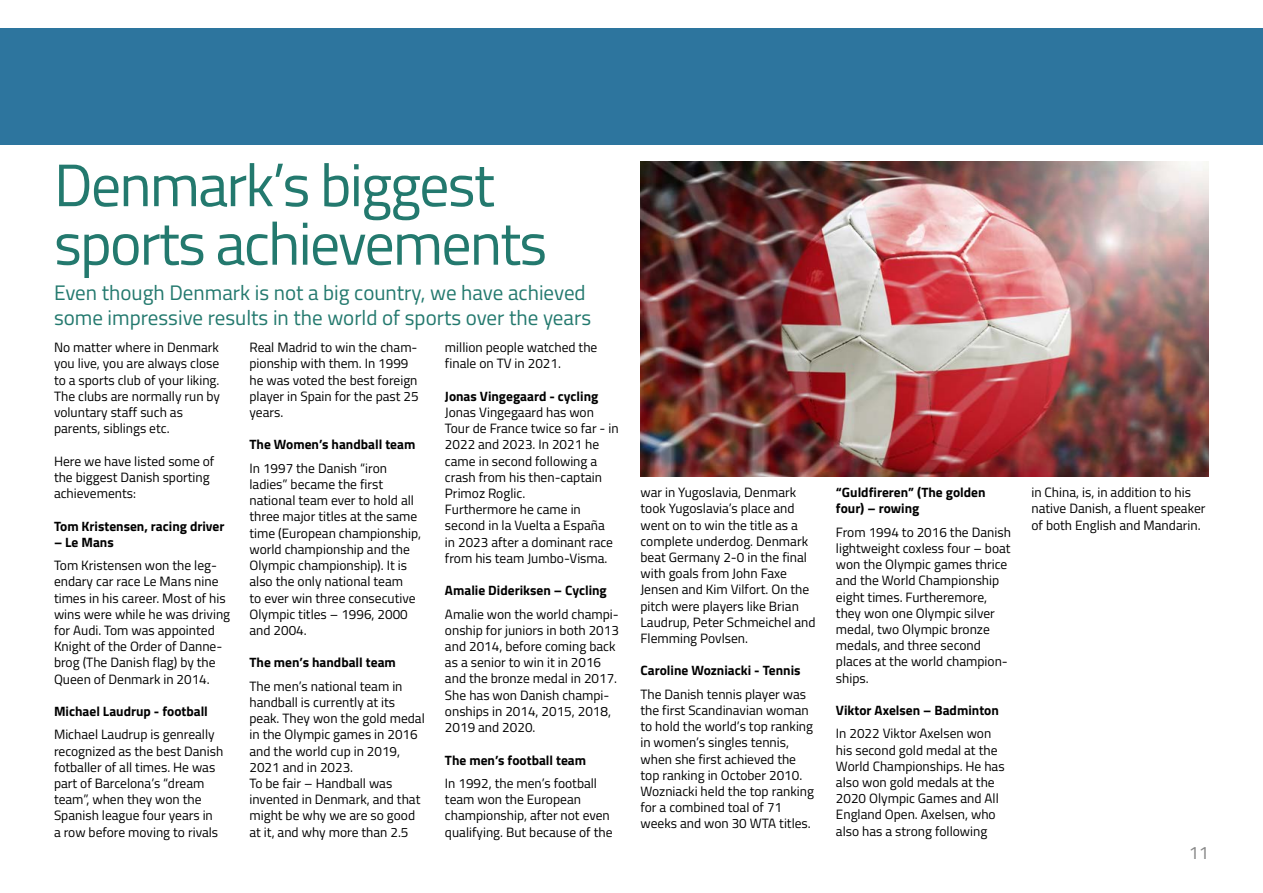
<style>
.page{position:relative;width:1263px;height:893px;background:#fff}
.page>*{position:absolute;margin:0;border:0;box-sizing:border-box;transform-origin:0 0}
.t1{font:60px/58.5px "Titillium Web";letter-spacing:-.03em;color:#23796e}
.t2{font:21px/25.2px "Titillium Web";color:#23796e}
.t3{font:18px "Titillium Web";color:#878787}
.t4{font:13.5px/16.2px "Titillium Web";color:#000}
.t5{font:700 13.5px/16.2px "Titillium Web";color:#000}
</style>
<div class="page">
<img style="left:640px;top:162px;width:569px;height:314px">
<div style="left:0;top:29px;width:1263px;height:116px;background:#2d759e"></div>
<h1 class="t1" style="left:54px;top:153px;width:495px">Denmark’s biggest sports achievements</h1>
<h2 class="t2" style="left:54px;top:279px;width:539px">Even though Denmark is not a big country, we have achieved some impressive results in the world of sports over the years</h2>
<p class="t4" style="left:54px;top:339px;width:168px">No matter where in Denmark you live, you are always close to a sports club of your liking.<br>The clubs are normally run by voluntary staff such as parents, siblings etc.</p>
<p class="t4" style="left:54px;top:452px;width:162px">Here we have listed some of the biggest Danish sporting achievements:</p>
<p class="t5" style="left:54px;top:517px;width:172px">Tom Kristensen, racing driver</p>
<p class="t5" style="left:54px;top:533px;width:61px">– Le Mans</p>
<p class="t4" style="left:54px;top:557px;width:178px">Tom Kristensen won the leg&shy;endary car race Le Mans nine times in his career. Most of his wins were while he was driving for Audi. Tom was appointed<br>Knight of the Order of Danne&shy;brog (The Danish flag) by the<br>Queen of Denmark in 2014.</p>
<p class="t5" style="left:54px;top:702px;width:155px">Michael Laudrup - football</p>
<p class="t4" style="left:54px;top:726px;width:171px">Michael Laudrup is genreally recognized as the best Danish fotballer of all times. He was part of Barcelona’s “dream team”, when they won the<br>Spanish league four years in<br>a row before moving to rivals</p>
<p class="t4" style="left:445px;top:339px;width:154px">million people watched the finale on TV in 2021.</p>
<p class="t5" style="left:445px;top:387px;width:155px">Jonas Vingegaard - cycling</p>
<p class="t4" style="left:445px;top:404px;width:175px">Jonas Vingegaard has won<br>Tour de France twice so far - in<br>2022 and 2023. In 2021 he came in second following a crash from his then-captain<br>Primoz Roglic.<br>Furthermore he came in second in la Vuelta a España<br>in 2023 after a dominant race from his team Jumbo-Visma.</p>
<p class="t5" style="left:445px;top:582px;width:163px">Amalie Dideriksen – Cycling</p>
<p class="t4" style="left:445px;top:605px;width:175px">Amalie won the world champi&shy;onship for juniors in both 2013 and 2014, before coming back as a senior to win it in 2016 and the bronze medal in 2017.<br>She has won Danish champi&shy;onships in 2014, 2015, 2018,<br>2019 and 2020.</p>
<p class="t5" style="left:445px;top:751px;width:143px">The men’s football team</p>
<p class="t4" style="left:445px;top:774px;width:169px">In 1992, the men’s football team won the European championship, after not even qualifying. But because of the</p>
<p class="t4" style="left:249px;top:339px;width:171px">Real Madrid to win the cham&shy;pionship with them. In 1999 he was voted the best foreign player in Spain for the past 25 years.</p>
<p class="t5" style="left:249px;top:436px;width:167px">The Women’s handball team</p>
<p class="t4" style="left:249px;top:459px;width:173px">In 1997 the Danish “iron ladies” became the first national team ever to hold all three major titles at the same time (European championship, world championship and the<br>Olympic championship). It is also the only national team<br>to ever win three consecutive<br>Olympic titles – 1996, 2000 and 2004.</p>
<p class="t5" style="left:249px;top:654px;width:148px">The men’s handball team</p>
<p class="t4" style="left:249px;top:677px;width:177px">The men’s national team in handball is currently at its peak. They won the gold medal in the Olympic games in 2016 and the world cup in 2019,<br>2021 and in 2023.<br>To be fair – Handball was invented in Denmark, and that might be why we are so good at it, and why more than 2.5</p>
<p class="t4" style="left:640px;top:484px;width:177px">war in Yugoslavia, Denmark took Yugoslavia’s place and went on to win the title as a complete underdog. Denmark beat Germany 2-0 in the final with goals from John Faxe<br>Jensen and Kim Vilfort. On the pitch were players like Brian<br>Laudrup, Peter Schmeichel and<br>Flemming Povlsen.</p>
<p class="t5" style="left:640px;top:662px;width:162px">Caroline Wozniacki - Tennis</p>
<p class="t4" style="left:640px;top:685px;width:175px">The Danish tennis player was the first Scandinavian woman to hold the world’s top ranking in women’s singles tennis, when she first achieved the top ranking in October 2010.<br>Wozniacki held the top ranking for a combined toal of 71 weeks and won 30 WTA titles.</p>
<p class="t5" style="left:836px;top:484px;width:151px">“Guldfireren” (The golden four) – rowing</p>
<p class="t4" style="left:836px;top:523px;width:176px">From 1994 to 2016 the Danish lightweight coxless four – boat won the Olympic games thrice and the World Championship eight times. Furtheremore, they won one Olympic silver medal, two Olympic bronze medals, and three second places at the world champion&shy;ships.</p>
<p class="t5" style="left:836px;top:701px;width:164px">Viktor Axelsen – Badminton</p>
<p class="t4" style="left:836px;top:725px;width:170px">In 2022 Viktor Axelsen won his second gold medal at the<br>World Championships. He has also won gold medals at the<br>2020 Olympic Games and All<br>England Open. Axelsen, who also has a strong following</p>
<p class="t4" style="left:1031px;top:484px;width:176px">in China, is, in addition to his native Danish, a fluent speaker of both English and Mandarin.</p>
<h3 class="t3" style="left:1189px;top:840px;width:22px">11</h3>
</div>
